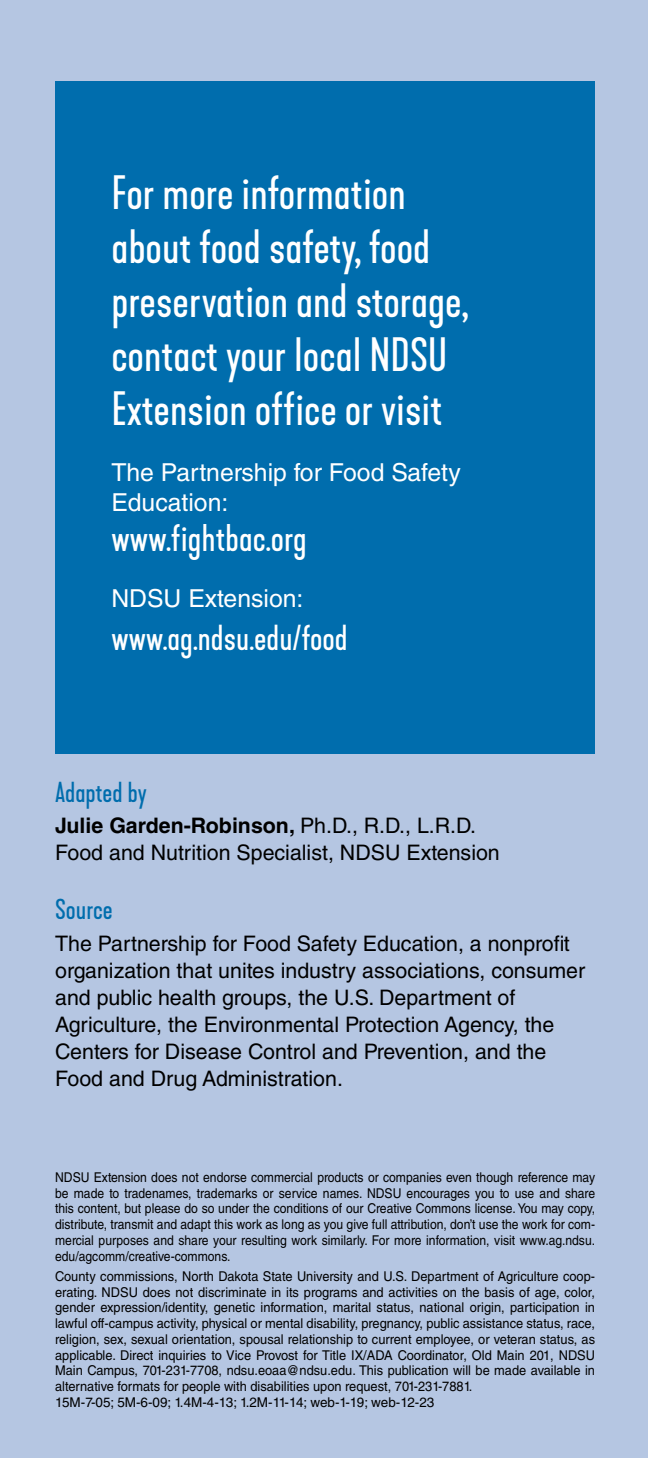
<style>
.page{position:relative;width:648px;height:1458px;background:#b5c6e2}
.page>*{position:absolute;margin:0;border:0;box-sizing:border-box;transform-origin:0 0}
.t1{font:45px/54px "Kapra Neue Pro";color:#fff}
.t2{font:36px "Kapra Neue Pro";color:#fff}
.t3{font:33.75px "Kapra Neue Pro";color:#fff}
.t4{font:27px "Kapra Neue Pro";color:#006dad}
.t5{font:24.75px/29.2px "Helvetica LT Std";color:#fff}
.t6{font:21.38px/27px "Helvetica LT Std";color:#000}
.t7{font:13.5px/15.8px "Helvetica LT Std";color:#000;scale:.95 1}
.t8{font:13.5px/15.8px "Helvetica LT Std";color:#000;text-align:justify;scale:.9 1}
.s1{font-weight:700}
</style>
<div class="page">
<div style="left:55px;top:81px;width:540px;height:673px;background:#006dad"></div>
<h1 class="t1" style="left:111px;top:167px;width:359px">For more information about food safety, food preservation and storage, contact your local NDSU<br>Extension office or visit</h1>
<h3 class="t5" style="left:111px;top:458px;width:351px">The Partnership for Food Safety<br>Education:</h3>
<h2 class="t2" style="left:111px;top:516px;width:197px">www.fightbac.org</h2>
<h3 class="t5" style="left:111px;top:584px;width:194px">NDSU Extension:</h3>
<h3 class="t3" style="left:111px;top:618px;width:238px">www.ag.ndsu.edu/food</h3>
<h3 class="t4" style="left:55px;top:776px;width:93px">Adapted by</h3>
<h3 class="t6" style="left:55px;top:812px;width:446px"><span class="s1">Julie Garden-Robinson,</span> Ph.D., R.D., L.R.D.<br>Food and Nutrition Specialist, NDSU Extension</h3>
<h3 class="t4" style="left:55px;top:893px;width:59px">Source</h3>
<p class="t6" style="left:55px;top:930px;width:532px">The Partnership for Food Safety Education, a nonprofit organization that unites industry associations, consumer and public health groups, the U.S. Department of Agriculture, the Environmental Protection Agency, the Centers for Disease Control and Prevention, and the Food and Drug Administration.</p>
<p class="t8" style="left:55px;top:1169px;width:602px">NDSU Extension does not endorse commercial products or companies even though reference may be made to tradenames, trademarks or service names. NDSU encourages you to use and share this content, but please do so under the conditions of our Creative Commons license. You may copy, distribute, transmit and adapt this work as long as you give full attribution, don’t use the work for com&shy;mercial purposes and share your resulting work similarly. For more information, visit www.ag.ndsu. edu/agcomm/creative-commons.</p>
<p class="t7" style="left:55px;top:1268px;width:570px">County commissions, North Dakota State University and U.S. Department of Agriculture coop&shy;erating. NDSU does not discriminate in its programs and activities on the basis of age, color, gender expression/identity, genetic information, marital status, national origin, participation in lawful off-campus activity, physical or mental disability, pregnancy, public assistance status, race, religion, sex, sexual orientation, spousal relationship to current employee, or veteran status, as applicable. Direct inquiries to Vice Provost for Title IX/ADA Coordinator, Old Main 201, NDSU Main Campus, 701-231-7708, ndsu.eoaa@ndsu.edu. This publication will be made available in alternative formats for people with disabilities upon request, 701-231-7881.<br>15M-7-05; 5M-6-09; 1.4M-4-13; 1.2M-11-14; web-1-19; web-12-23</p>
</div>
